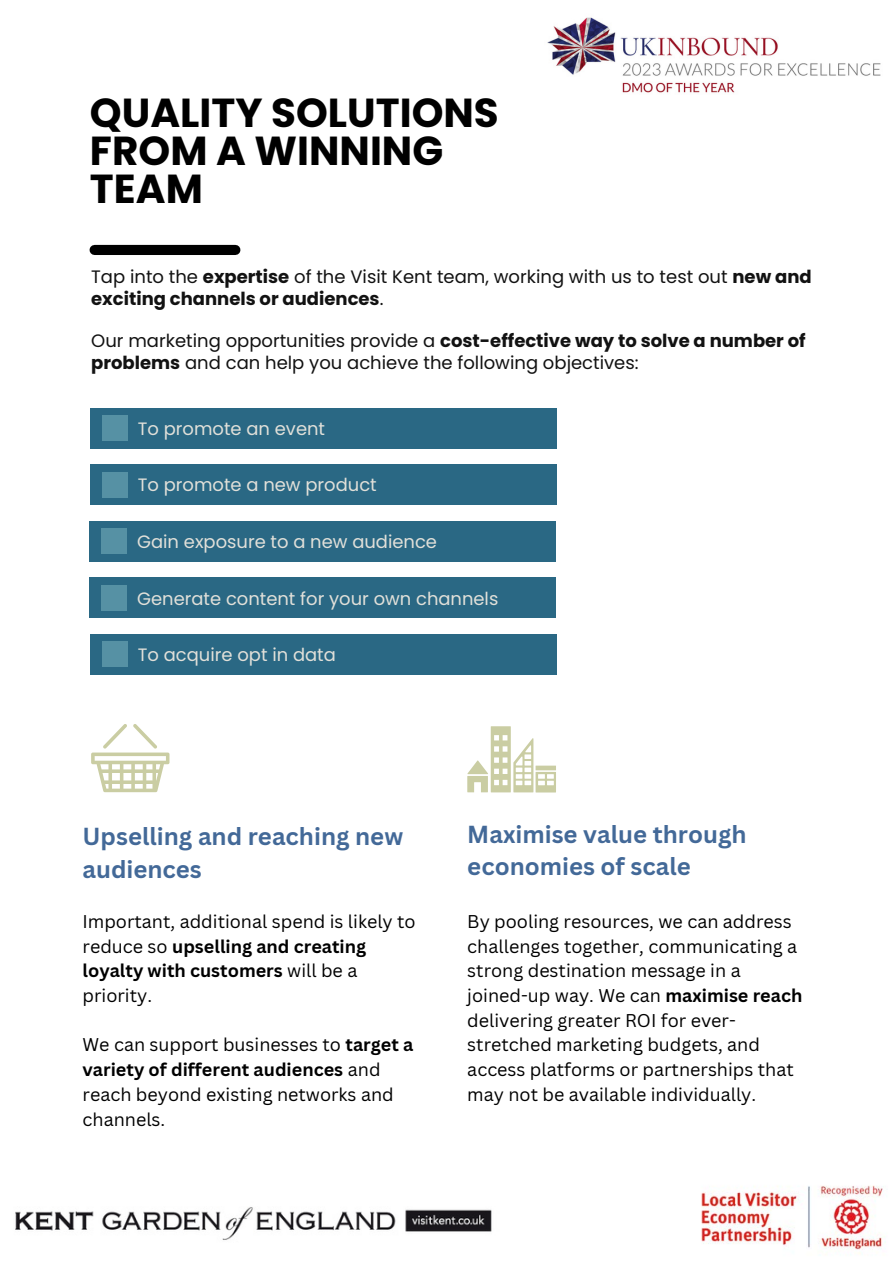
<style>
.page{position:relative;width:893px;height:1264px;background:#fff}
.page>*{position:absolute;margin:0;border:0;box-sizing:border-box;transform-origin:0 0}
.t1{font:700 40.5px/38.2px "Poppins";color:#000}
.t2{font:700 24px/32.5px "Canva Sans";color:#436998}
.t3{font:18px/24.8px "Canva Sans";color:#000}
.t4{font:18px/21.3px "Poppins";color:#121212}
.t5{font:17.85px "Poppins";color:#e1e0d9}
.s1{font-weight:700}
</style>
<div class="page">
<div style="left:95px;top:245px;width:140px;height:10px;background:#000"></div>
<div style="left:90px;top:407px;width:466px;height:41px;background:#2a6884"></div>
<div style="left:102px;top:415px;width:25px;height:26px;background:#5691a4"></div>
<div style="left:90px;top:464px;width:466px;height:41px;background:#2a6884"></div>
<div style="left:102px;top:472px;width:25px;height:25px;background:#5691a4"></div>
<div style="left:89px;top:521px;width:467px;height:40px;background:#2a6884"></div>
<div style="left:101px;top:528px;width:26px;height:26px;background:#5691a4"></div>
<div style="left:89px;top:577px;width:467px;height:41px;background:#2a6884"></div>
<div style="left:101px;top:585px;width:26px;height:25px;background:#5691a4"></div>
<div style="left:90px;top:634px;width:466px;height:41px;background:#2a6884"></div>
<div style="left:102px;top:641px;width:25px;height:26px;background:#5691a4"></div>
<img style="left:701px;top:1185px;width:185px;height:69px">
<svg style="left:467px;top:726px;width:89px;height:66px"></svg>
<svg style="left:91px;top:724px;width:78px;height:68px"></svg>
<img style="left:547px;top:17px;width:334px;height:76px">
<img style="left:15px;top:1207px;width:477px;height:33px">
<p class="t1" style="left:90px;top:93px;width:410px">QUALITY SOLUTIONS<br>FROM A WINNING<br>TEAM</p>
<p class="t4" style="left:91px;top:266px;width:722px">Tap into the <span class="s1">expertise</span> of the Visit Kent team, working with us to test out <span class="s1">new and exciting channels or audiences</span>.</p>
<p class="t4" style="left:91px;top:330px;width:716px">Our marketing opportunities provide a <span class="s1">cost-effective way to solve a number of problems</span> and can help you achieve the following objectives:</p>
<p class="t5" style="left:138px;top:416px;width:189px">To promote an event</p>
<p class="t5" style="left:138px;top:472px;width:240px">To promote a new product</p>
<p class="t5" style="left:137px;top:529px;width:301px">Gain exposure to a new audience</p>
<p class="t5" style="left:137px;top:586px;width:363px">Generate content for your own channels</p>
<p class="t5" style="left:138px;top:642px;width:199px">To acquire opt in data</p>
<p class="t2" style="left:82px;top:819px;width:322px">Upselling and reaching new audiences</p>
<p class="t3" style="left:82px;top:908px;width:335px">Important, additional spend is likely to reduce so <span class="s1">upselling and creating loyalty with customers</span> will be a priority.</p>
<p class="t3" style="left:82px;top:1032px;width:332px">We can support businesses to <span class="s1">target a variety of different audiences</span> and reach beyond existing networks and channels.</p>
<p class="t2" style="left:467px;top:817px;width:281px">Maximise value through economies of scale</p>
<p class="t3" style="left:467px;top:908px;width:336px">By pooling resources, we can address challenges together, communicating a strong destination message in a joined-up way. We can <span class="s1">maximise reach </span>delivering greater ROI for ever&shy;stretched marketing budgets, and access platforms or partnerships that may not be available individually.</p>
</div>
